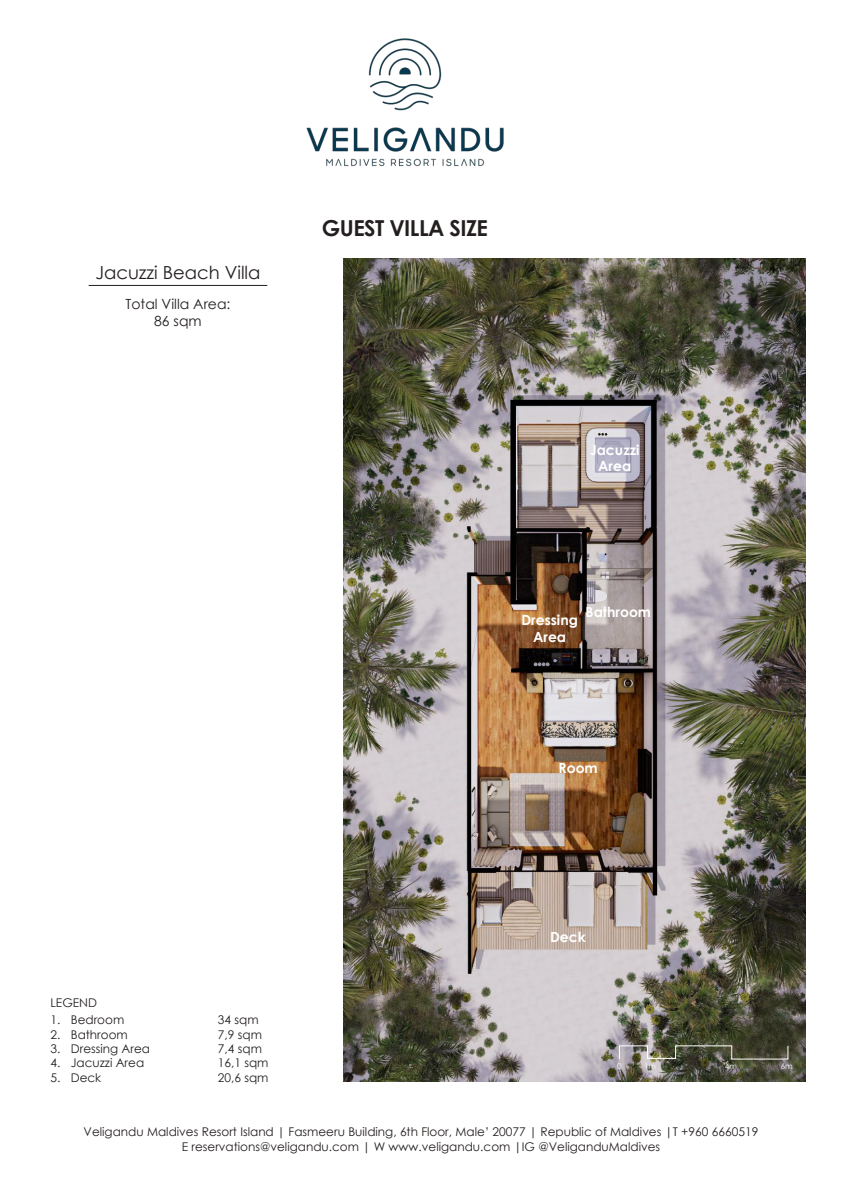
<style>
.page{position:relative;width:842px;height:1191px;background:#fff}
.page>*{position:absolute;margin:0;border:0;box-sizing:border-box;transform-origin:0 0}
.t1{font:700 22px "Century Gothic";letter-spacing:-.025em;color:#241f1f}
.t2{font:18px "Century Gothic";color:#241f1f}
.t3{font:700 14px/16.8px "Century Gothic";color:#fff;text-align:center}
.t4{font:14px/16.8px "Century Gothic";color:#241f1f;text-align:center}
.t5{font:12px/14.4px "Century Gothic";color:#241f1f}
.t6{font:8px "Century Gothic";color:#fff}
</style>
<div class="page">
<img style="left:306px;top:38px;width:198px;height:129px">
<img style="left:343px;top:259px;width:463px;height:822px">
<hr style="left:89px;top:285px;width:178px;height:1px;background:#241f1f">
<svg style="left:618px;top:1044px;width:171px;height:16px;background:#656556"></svg>
<h2 class="t2" style="left:95px;top:261px;width:167px">Jacuzzi Beach Villa</h2>
<p class="t4" style="left:126px;top:295px;width:106px">Total Villa Area:<br>86 sqm</p>
<h1 class="t1" style="left:322px;top:214px;width:167px">GUEST VILLA SIZE</h1>
<p class="t3" style="left:590px;top:441px;width:51px">Jacuzzi<br>Area</p>
<p class="t3" style="left:521px;top:611px;width:58px">Dressing<br>Area</p>
<p class="t3" style="left:586px;top:603px;width:67px">Bathroom</p>
<p class="t3" style="left:559px;top:759px;width:41px">Room</p>
<p class="t5" style="left:50px;top:994px;width:48px">LEGEND</p>
<p class="t5" style="left:50px;top:1012px;width:11px;text-align:justify">1.<br>2.<br>3.<br>4.<br>5.</p>
<p class="t5" style="left:71px;top:1012px;width:81px">Bedroom<br>Bathroom<br>Dressing Area<br>Jacuzzi Area<br>Deck</p>
<p class="t5" style="left:218px;top:1012px;width:52px">34 sqm<br>7,9 sqm<br>7,4 sqm<br>16,1 sqm<br>20,6 sqm</p>
<p class="t3" style="left:550px;top:928px;width:37px">Deck</p>
<p class="t6" style="left:617px;top:1060px;width:6px">0</p>
<p class="t6" style="left:644px;top:1060px;width:13px">1m</p>
<p class="t6" style="left:725px;top:1060px;width:13px">4m</p>
<p class="t6" style="left:781px;top:1060px;width:13px">6m</p>
<p class="t5" style="left:84px;top:1124px;width:676px;text-align:center">Veligandu Maldives Resort Island | Fasmeeru Building, 6th Floor, Male’ 20077 | Republic of Maldives |T +960 6660519<br>E reservations@veligandu.com | W www.veligandu.com |IG @VeliganduMaldives</p>
</div>
